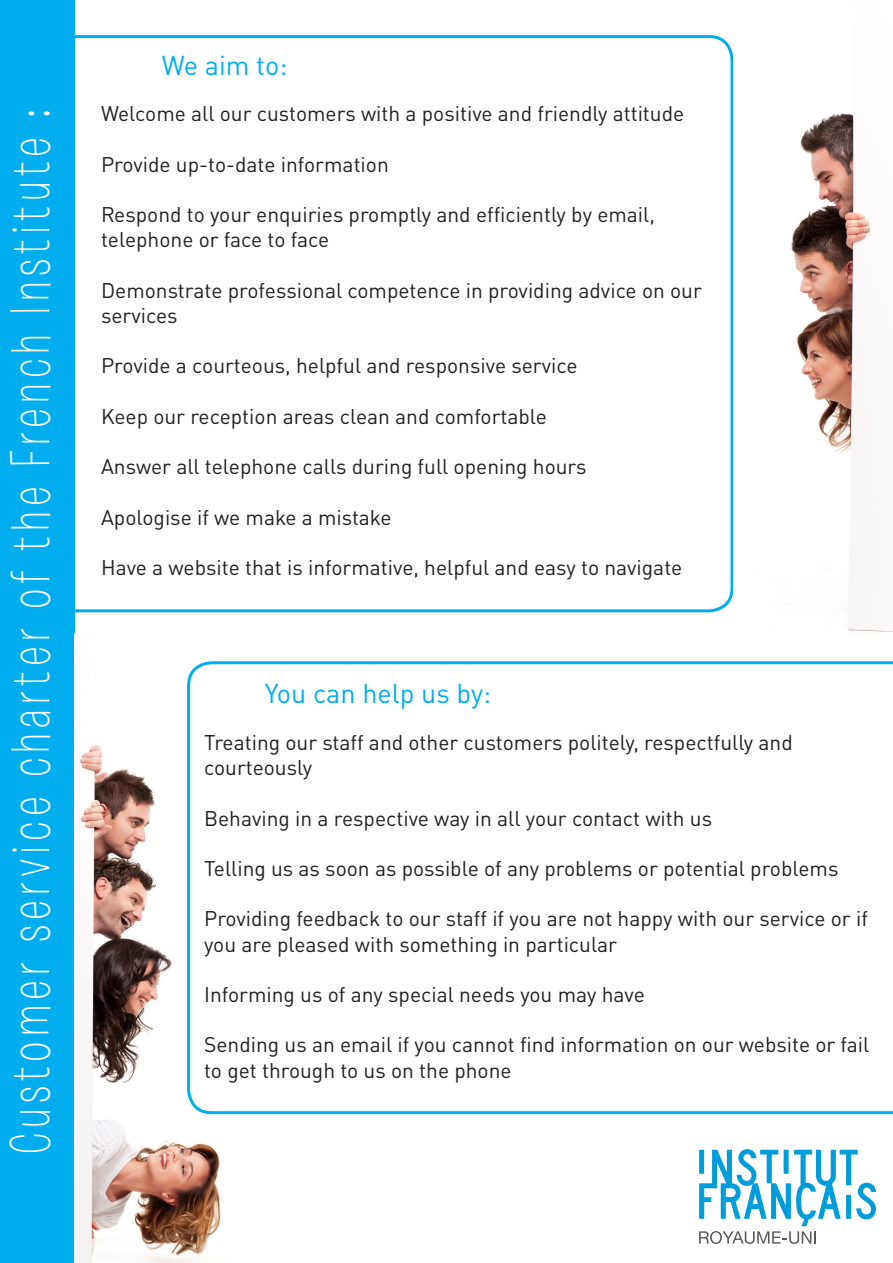
<style>
.page{position:relative;width:893px;height:1263px;background:#fff}
.page>*{position:absolute;margin:0;border:0;box-sizing:border-box;transform-origin:0 0}
.t1{font:300 56.1px "Burbank Big";letter-spacing:.11em;color:#fff;scale:.85 1}
.t2{font:27px "DINOT";color:#00aeef}
.t3{font:21px/25.2px "DINOT";color:#231f20}
</style>
<div class="page">
<div style="left:0;top:0;width:74px;height:1263px;background:#00aeef"></div>
<img style="left:74px;top:745px;width:187px;height:518px">
<svg style="left:187px;top:661px;width:706px;height:453px"></svg>
<svg style="left:699px;top:1149px;width:177px;height:95px"></svg>
<img style="left:791px;top:113px;width:102px;height:519px">
<p class="t1" style="left:-2px;top:1154px;width:1232px;rotate:-90deg">Customer service charter of the French Institute :</p>
<p class="t2" style="left:162px;top:48px;width:127px">We aim to:</p>
<p class="t3" style="left:101px;top:101px;width:585px">Welcome all our customers with a positive and friendly attitude</p>
<p class="t3" style="left:101px;top:151px;width:289px">Provide up-to-date information</p>
<p class="t3" style="left:101px;top:202px;width:555px">Respond to your enquiries promptly and efficiently by email, telephone or face to face</p>
<p class="t3" style="left:101px;top:277px;width:602px">Demonstrate professional competence in providing advice on our services</p>
<p class="t3" style="left:101px;top:353px;width:478px">Provide a courteous, helpful and responsive service</p>
<p class="t3" style="left:101px;top:403px;width:447px">Keep our reception areas clean and comfortable</p>
<p class="t3" style="left:101px;top:454px;width:487px">Answer all telephone calls during full opening hours</p>
<p class="t3" style="left:101px;top:504px;width:292px">Apologise if we make a mistake</p>
<p class="t3" style="left:101px;top:554px;width:583px">Have a website that is informative, helpful and easy to navigate</p>
<p class="t2" style="left:265px;top:676px;width:228px">You can help us by:</p>
<p class="t3" style="left:204px;top:729px;width:590px">Treating our staff and other customers politely, respectfully and courteously</p>
<p class="t3" style="left:204px;top:805px;width:509px">Behaving in a respective way in all your contact with us</p>
<p class="t3" style="left:204px;top:855px;width:636px">Telling us as soon as possible of any problems or potential problems</p>
<p class="t3" style="left:204px;top:906px;width:665px">Providing feedback to our staff if you are not happy with our service or if you are pleased with something in particular</p>
<p class="t3" style="left:204px;top:981px;width:442px">Informing us of any special needs you may have</p>
<p class="t3" style="left:204px;top:1032px;width:667px">Sending us an email if you cannot find information on our website or fail to get through to us on the phone</p>
</div>
